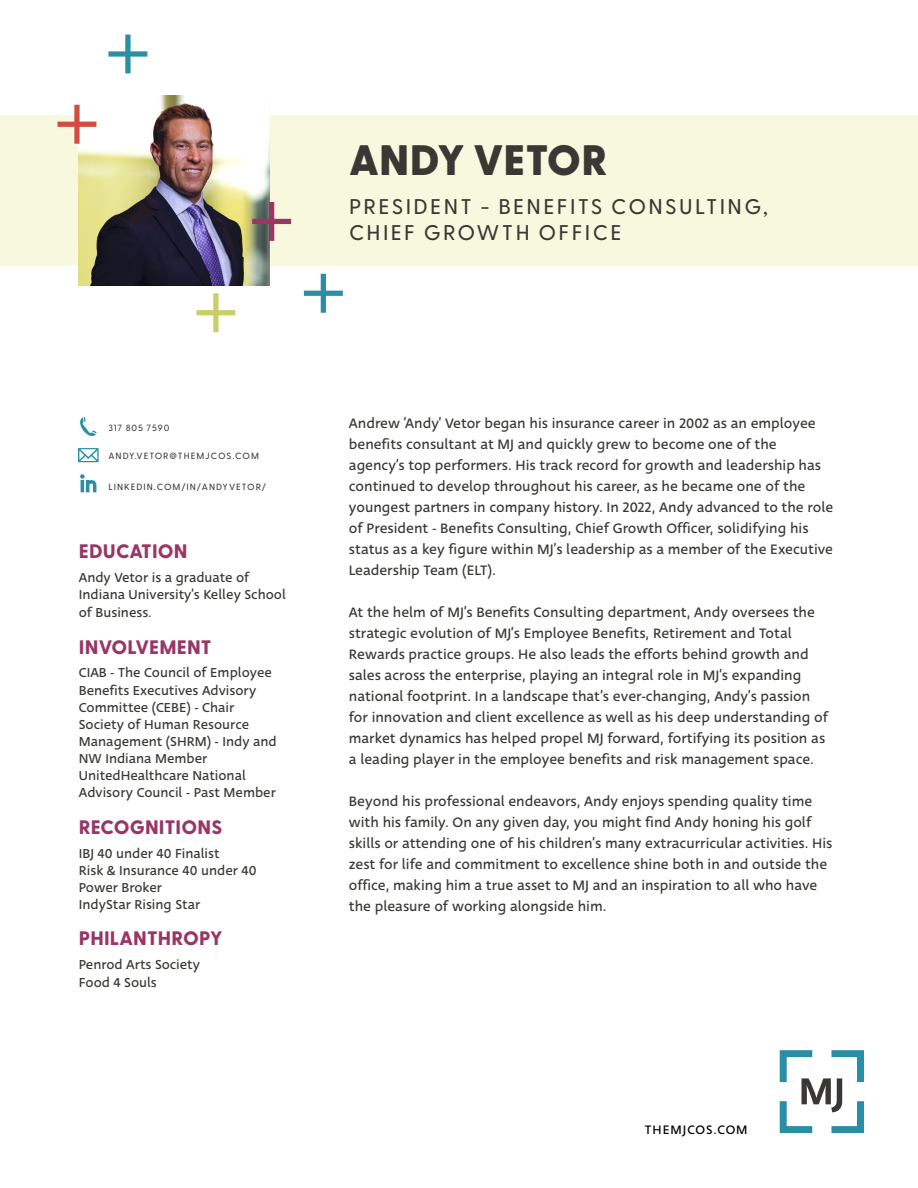
<style>
.page{position:relative;width:918px;height:1188px;background:#fff}
.page>*{position:absolute;margin:0;border:0;box-sizing:border-box;transform-origin:0 0}
.t1{font:800 42.6px "Greycliff CF";letter-spacing:.005em;color:#3a3834}
.t2{font:500 21.3px/25.5px "Greycliff CF";letter-spacing:.11em;color:#3a3834}
.t3{font:800 19.5px "Greycliff CF";letter-spacing:.01em;color:#9a3566}
.t4{font:15px/21px "Deva Ideal";color:#3a3834}
.t5{font:14.25px/17.1px "Deva Ideal";color:#3a3834}
.t6{font:13.5px "Deva Ideal";letter-spacing:.075em;color:#000}
.t7{font:500 9px "Greycliff CF";letter-spacing:.11em;color:#3a3834}
</style>
<div class="page">
<div style="left:0;top:115px;width:918px;height:151px;background:#f7f8de"></div>
<img style="left:79px;top:95px;width:190px;height:190px">
<svg style="left:780px;top:1050px;width:84px;height:83px"></svg>
<svg style="left:252px;top:202px;width:39px;height:39px"></svg>
<svg style="left:304px;top:274px;width:39px;height:39px"></svg>
<svg style="left:108px;top:35px;width:39px;height:38px"></svg>
<svg style="left:57px;top:105px;width:39px;height:39px"></svg>
<svg style="left:196px;top:293px;width:39px;height:39px"></svg>
<svg style="left:80px;top:417px;width:17px;height:19px"></svg>
<svg style="left:78px;top:448px;width:21px;height:14px"></svg>
<svg style="left:80px;top:474px;width:16px;height:18px"></svg>
<h1 class="t1" style="left:349px;top:127px;width:260px">ANDY VETOR</h1>
<h2 class="t2" style="left:349px;top:192px;width:420px">PRESIDENT - BENEFITS CONSULTING,<br>CHIEF GROWTH OFFICE</h2>
<p class="t7" style="left:108px;top:421px;width:62px">317 805 7590</p>
<p class="t7" style="left:108px;top:449px;width:152px">ANDY.VETOR@THEMJCOS.COM</p>
<p class="t7" style="left:108px;top:481px;width:159px">LINKEDIN.COM/IN/ANDYVETOR/</p>
<h3 class="t3" style="left:79px;top:536px;width:110px">EDUCATION</h3>
<p class="t5" style="left:79px;top:569px;width:209px;line-height:17.5px">Andy Vetor is a graduate of<br>Indiana University’s Kelley School of Business.</p>
<h3 class="t3" style="left:79px;top:632px;width:134px">INVOLVEMENT</h3>
<p class="t5" style="left:79px;top:665px;width:199px">CIAB - The Council of Employee<br>Benefits Executives Advisory<br>Committee (CEBE) - Chair<br>Society of Human Resource<br>Management (SHRM) - Indy and<br>NW Indiana Member<br>UnitedHealthcare National<br>Advisory Council - Past Member</p>
<h3 class="t3" style="left:79px;top:812px;width:145px">RECOGNITIONS</h3>
<p class="t5" style="left:79px;top:845px;width:179px">IBJ 40 under 40 Finalist<br>Risk &amp; Insurance 40 under 40<br>Power Broker<br>IndyStar Rising Star</p>
<h3 class="t3" style="left:79px;top:924px;width:145px">PHILANTHROPY</h3>
<p class="t5" style="left:79px;top:956px;width:123px;line-height:18px">Penrod Arts Society<br>Food 4 Souls</p>
<p class="t4" style="left:349px;top:413px;width:486px">Andrew ‘Andy’ Vetor began his insurance career in 2002 as an employee benefits consultant at MJ and quickly grew to become one of the agency’s top performers. His track record for growth and leadership has continued to develop throughout his career, as he became one of the youngest partners in company history. In 2022, Andy advanced to the role of President - Benefits Consulting, Chief Growth Officer, solidifying his status as a key figure within MJ’s leadership as a member of the Executive Leadership Team (ELT).</p>
<p class="t4" style="left:349px;top:602px;width:481px">At the helm of MJ’s Benefits Consulting department, Andy oversees the strategic evolution of MJ’s Employee Benefits, Retirement and Total Rewards practice groups. He also leads the efforts behind growth and sales across the enterprise, playing an integral role in MJ’s expanding national footprint. In a landscape that’s ever-changing, Andy’s passion for innovation and client excellence as well as his deep understanding of market dynamics has helped propel MJ forward, fortifying its position as a leading player in the employee benefits and risk management space.</p>
<p class="t4" style="left:349px;top:791px;width:485px">Beyond his professional endeavors, Andy enjoys spending quality time with his family. On any given day, you might find Andy honing his golf skills or attending one of his children’s many extracurricular activities. His zest for life and commitment to excellence shine both in and outside the office, making him a true asset to MJ and an inspiration to all who have the pleasure of working alongside him.</p>
<p class="t6" style="left:645px;top:1121px;width:104px">THEMJCOS.COM</p>
</div>
